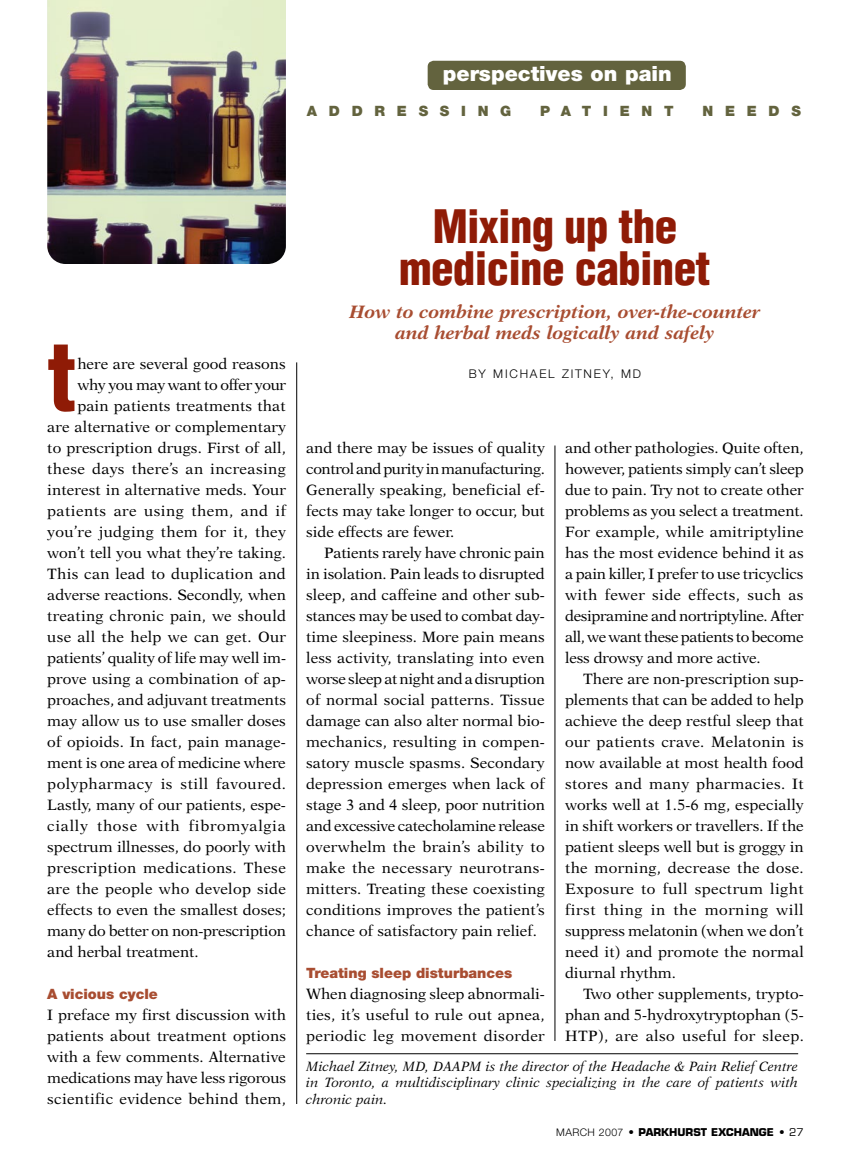
<style>
.page{position:relative;width:851px;height:1161px;background:#fff}
.page>*{position:absolute;margin:0;border:0;box-sizing:border-box;transform-origin:0 0}
.t1{font:900 condensed 92.25px "Helvetica";color:#8f1b06;scale:.95 1}
.t2{font:900 condensed 45px/42px "Helvetica";letter-spacing:-.015em;color:#8f1b06;text-align:center}
.t3{font:900 21px "Helvetica Neue";color:#fff}
.t4{font:italic 700 18px/21px "New Aster";color:#a84d31;text-align:center}
.t5{font:15px/21px "New Aster";letter-spacing:.01em;color:#000;text-align:justify}
.t6{font:15px "New Aster";letter-spacing:-.01em;color:#000}
.t7{font:15px "New Aster";letter-spacing:.035em;color:#000}
.t8{font:15px "New Aster";letter-spacing:.05em;color:#000}
.t9{font:15px "New Aster";letter-spacing:.03em;color:#000}
.t10{font:15px "New Aster";letter-spacing:-.02em;color:#000}
.t11{font:900 14.25px "Helvetica Neue";color:#a84d31}
.t12{font:900 14.25px "Helvetica Neue";letter-spacing:.825em;color:#63633e}
.t13{font:italic 13.5px/16.5px "New Aster";color:#000;text-align:justify}
.t14{font:300 12px "Helvetica Neue";letter-spacing:.15em;color:#000}
.t15{font:700 10.5px "Eurostile";color:#000}
.s1{font-family:"Helvetica Neue";font-weight:300}
.s2{font-weight:400}
</style>
<div class="page">
<div style="left:427px;top:61px;width:258px;height:29px;background:#63633e;border-radius:6px"></div>
<hr style="left:296px;top:362px;width:1px;height:742px;background:#000">
<hr style="left:554px;top:446px;width:1px;height:595px;background:#000">
<img style="left:47px;top:0;width:239px;height:246px">
<img style="left:47px;top:246px;width:239px;height:18px">
<hr style="left:306px;top:1053px;width:492px;height:1px;background:#000">
<h3 class="t3" style="left:443px;top:61px;width:230px">perspectives on pain</h3>
<p class="t12" style="left:307px;top:103px;width:206px">addressing</p>
<p class="t12" style="left:540px;top:103px;width:135px">patient</p>
<p class="t12" style="left:702px;top:103px;width:100px">needs</p>
<h1 class="t1" style="left:47px;top:320px;width:32px">t</h1>
<p class="t5" style="left:77px;top:353px;width:210px">here are several good reasons</p>
<p class="t10" style="left:77px;top:376px;width:210px">why you may want to offer your</p>
<p class="t5" style="left:77px;top:395px;width:210px">pain patients treatments that</p>
<p class="t5" style="left:47px;top:416px;width:240px">are alternative or complementary</p>
<p class="t5" style="left:47px;top:437px;width:240px">to prescription drugs. First of all,</p>
<p class="t5" style="left:47px;top:458px;width:240px">these days there’s an increasing</p>
<p class="t5" style="left:47px;top:479px;width:240px">interest in alternative meds. Your</p>
<p class="t9" style="left:47px;top:502px;width:240px">patients are using them, and if</p>
<p class="t5" style="left:47px;top:521px;width:240px">you’re judging them for it, they</p>
<p class="t5" style="left:47px;top:542px;width:240px">won’t tell you what they’re taking.</p>
<p class="t5" style="left:47px;top:563px;width:240px">This can lead to duplication and</p>
<p class="t5" style="left:47px;top:584px;width:240px">adverse reactions. Secondly, when</p>
<p class="t5" style="left:47px;top:605px;width:240px">treating chronic pain, we should</p>
<p class="t5" style="left:47px;top:626px;width:240px">use all the help we can get. Our</p>
<p class="t6" style="left:47px;top:649px;width:240px">patients’ quality of life may well im-</p>
<p class="t5" style="left:47px;top:668px;width:240px">prove using a combination of ap-</p>
<p class="t5" style="left:47px;top:689px;width:240px">proaches, and adjuvant treat----ments</p>
<p class="t5" style="left:47px;top:710px;width:240px">may allow us to use smaller doses</p>
<p class="t5" style="left:47px;top:731px;width:240px">of opioids. In fact, pain man-age-</p>
<p class="t6" style="left:47px;top:754px;width:240px">ment is one area of medicine where</p>
<p class="t7" style="left:47px;top:775px;width:240px">polypharmacy is still fa-vour-ed.</p>
<p class="t5" style="left:47px;top:794px;width:240px">Lastly, many of our patients, es-pe-</p>
<p class="t8" style="left:47px;top:817px;width:240px">cially those with fibromyalgia</p>
<p class="t5" style="left:47px;top:836px;width:240px">spectrum illnesses, do poorly with</p>
<p class="t5" style="left:47px;top:857px;width:240px">prescription medications. These</p>
<p class="t5" style="left:47px;top:878px;width:240px">are the people who develop side</p>
<p class="t5" style="left:47px;top:899px;width:240px">effects to even the smallest doses;</p>
<p class="t6" style="left:47px;top:922px;width:240px">many do better on non-prescription</p>
<p class="t5" style="left:47px;top:941px;width:153px">and herbal treatment.</p>
<p class="t11" style="left:47px;top:985px;width:112px">A vicious cycle</p>
<p class="t5" style="left:47px;top:1004px;width:240px">I preface my first discussion with patients about treatment options with a few comments. Alternative medications may have less rigorous scientific evidence behind them,</p>
<h2 class="t2" style="left:399px;top:205px;width:313px">Mixing up the medicine cabinet</h2>
<p class="t4" style="left:349px;top:301px;width:412px">How to combine prescription, over-the-counter and herbal meds logically and safely</p>
<p class="t14" style="left:469px;top:366px;width:174px">BY MICHAEL ZITNEY, MD</p>
<p class="t5" style="left:306px;top:437px;width:240px">and there may be issues of quality control and purity in manufacturing.<br>Generally speaking, beneficial ef&shy;fects may take longer to occur, but side effects are fewer.</p>
<p class="t5" style="left:306px;top:542px;width:240px;text-indent:18px">Patients rarely have chronic pain in isolation. Pain leads to disrupted sleep, and caffeine and other sub&shy;stances may be used to combat day&shy;time sleepiness. More pain means less activity, translating into even worse sleep at night and a disruption of normal social patterns. Tissue damage can also alter normal bio&shy;mechanics, resulting in comp-en&shy;satory muscle spasms. Secondary depression emerges when lack of stage 3 and 4 sleep, poor nutrition and excessive catecholamine release overwhelm the brain’s ability to make the necessary neuro-trans&shy;mitters. Treating these coexisting conditions improves the patient’s chance of satisfactory pain relief.</p>
<p class="t11" style="left:306px;top:964px;width:208px">Treating sleep disturbances</p>
<p class="t5" style="left:306px;top:983px;width:240px">When diagnosing sleep abnor-mal-i&shy;ties, it’s useful to rule out apnea, periodic leg movement disorder</p>
<p class="t5" style="left:565px;top:437px;width:240px">and other pathologies. Quite often, however, patients simply can’t sleep due to pain. Try not to create other problems as you select a treatment.<br>For example, while amitrip-tyline has the most evidence behind it as a pain killer, I prefer to use tricyclics with fewer side effects, such as desipramine and nortri-p-tyline. After all, we want these patients to become less drowsy and more active.</p>
<p class="t5" style="left:565px;top:668px;width:240px;text-indent:18px">There are non-prescription sup&shy;plements that can be added to help achieve the deep restful sleep that our patients crave. Melatonin is now available at most health food stores and many pharmacies. It works well at 1.5-6 mg, especially in shift workers or travellers. If the patient sleeps well but is groggy in the morning, decrease the dose.<br>Exposure to full spectrum light first thing in the morning will suppress melatonin (when we don’t need it) and promote the normal diurnal rhythm.</p>
<p class="t5" style="left:565px;top:983px;width:240px;text-indent:18px">Two other supplements, tryp-to&shy;phan and 5-hydroxytryptophan (5- HTP), are also useful for sleep.</p>
<p class="t13" style="left:306px;top:1058px;width:493px">Michael Zitney, MD, DAAPM is the director of the Headache &amp; Pain Relief Centre in Toronto, a multidisciplinary clinic specializing in the care of patients with chronic pain.</p>
<p class="t15" style="left:556px;top:1125px;width:249px"><span class="s1">MARCH 2007</span> • PARKHURST EXCHANGE • <span class="s2">27</span></p>
</div>
